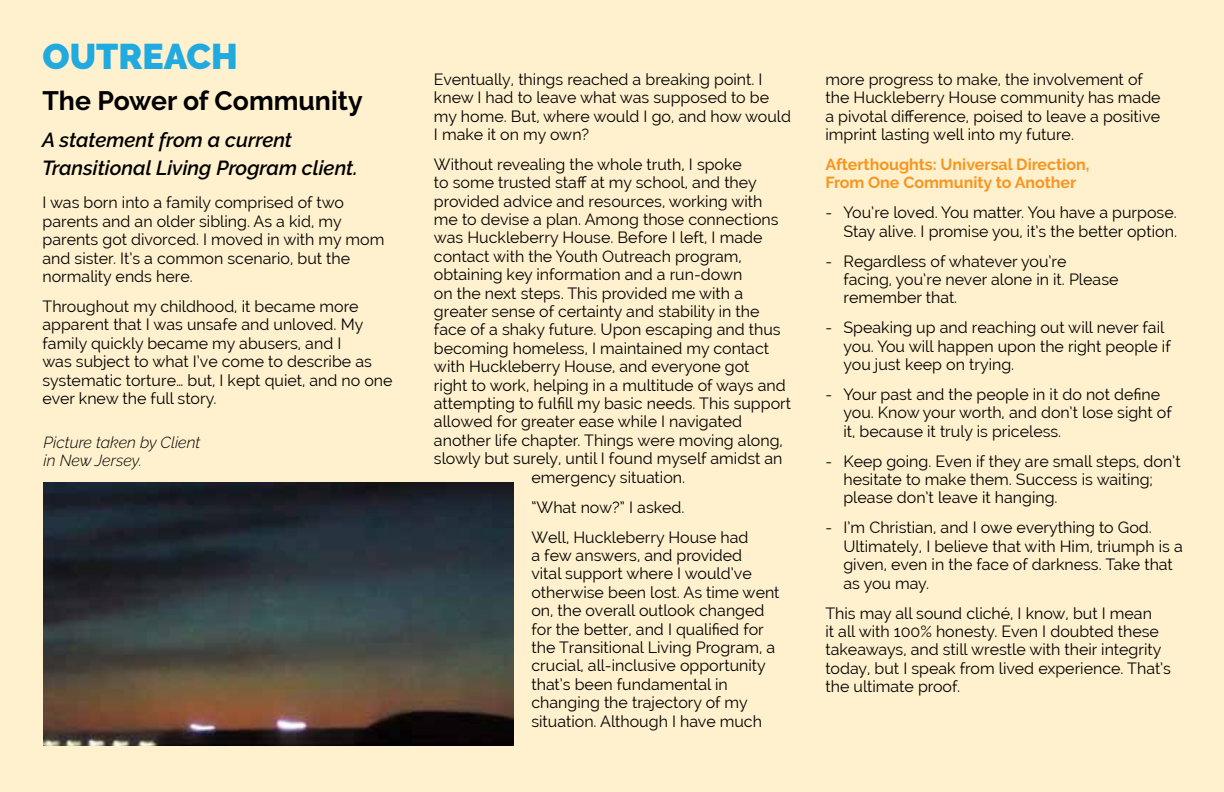
<style>
.page{position:relative;width:1224px;height:792px;background:#fff1cd}
.page>*{position:absolute;margin:0;border:0;box-sizing:border-box;transform-origin:0 0}
.t1{font:900 35.6px "Raleway";color:#21aae0}
.t2{font:700 26.6px "Raleway";color:#000}
.t3{font:italic 600 20.2px/27.4px "Raleway";color:#000}
.t4{font:16px/18.4px "Raleway";color:#000}
.t5{font:700 16px/18.4px "Raleway";color:#f89520}
.t6{font:italic 300 16px/18.4px "Raleway";color:#000}
</style>
<div class="page">
<img style="left:44px;top:483px;width:469px;height:263px">
<h1 class="t1" style="left:43px;top:36px;width:197px">OUTREACH</h1>
<h2 class="t2" style="left:43px;top:85px;width:322px">The Power of Community</h2>
<p class="t3" style="left:42px;top:127px;width:317px">A statement from a current<br>Transitional Living Program client.</p>
<p class="t4" style="left:43px;top:194px;width:343px">I was born into a family comprised of two parents and an older sibling. As a kid, my parents got divorced. I moved in with my mom and sister. It’s a common scenario, but the normality ends here.</p>
<p class="t4" style="left:43px;top:297px;width:352px">Throughout my childhood, it became more apparent that I was unsafe and unloved. My family quickly became my abusers, and I<br>was subject to what I’ve come to describe as systematic torture… but, I kept quiet, and no one ever knew the full story.</p>
<p class="t6" style="left:44px;top:433px;width:158px">Picture taken by Client in New Jersey.</p>
<p class="t4" style="left:434px;top:70px;width:359px">Eventually, things reached a breaking point. I knew I had to leave what was supposed to be my home. But, where would I go, and how would I make it on my own?</p>
<p class="t4" style="left:434px;top:155px;width:310px">Without revealing the whole truth, I spoke</p>
<p class="t4" style="left:434px;top:173px;width:324px">to some trusted staff at my school, and they</p>
<p class="t4" style="left:434px;top:192px;width:330px">provided advice and resources, working with</p>
<p class="t4" style="left:434px;top:210px;width:346px">me to devise a plan. Among those connections</p>
<p class="t4" style="left:434px;top:229px;width:330px">was Huckleberry House. Before I left, I made</p>
<p class="t4" style="left:434px;top:247px;width:309px">contact with the Youth Outreach program,</p>
<p class="t4" style="left:434px;top:265px;width:310px">obtaining key information and a run-down</p>
<p class="t4" style="left:434px;top:284px;width:311px">on the next steps. This provided me with a</p>
<p class="t4" style="left:434px;top:302px;width:327px">greater sense of certainty and stability in the</p>
<p class="t4" style="left:434px;top:321px;width:348px">face of a shaky future. Upon escaping and thus</p>
<p class="t4" style="left:434px;top:339px;width:337px">becoming homeless, I maintained my contact</p>
<p class="t4" style="left:434px;top:357px;width:317px">with Huckleberry House, and everyone got</p>
<p class="t4" style="left:434px;top:376px;width:353px">right to work, helping in a multitude of ways and</p>
<p class="t4" style="left:434px;top:394px;width:359px">attempting to fulfill my basic needs. This support</p>
<p class="t4" style="left:434px;top:413px;width:310px">allowed for greater ease while I navigated</p>
<p class="t4" style="left:434px;top:431px;width:350px">another life chapter. Things were moving along,</p>
<p class="t4" style="left:434px;top:449px;width:350px">slowly but surely, until I found myself amidst an</p>
<p class="t4" style="left:531px;top:468px;width:155px">emergency situation.</p>
<p class="t4" style="left:531px;top:492px;width:219px;line-height:30px">“What now?” I asked.<br>Well, Huckleberry House had</p>
<p class="t4" style="left:531px;top:546px;width:250px">a few answers, and provided<br>vital support where I would’ve otherwise been lost. As time went on, the overall outlook changed for the better, and I qualified for the Transitional Living Program, a crucial, all-inclusive opportunity that’s been fundamental in changing the trajectory of my situation. Although I have much</p>
<p class="t4" style="left:825px;top:70px;width:337px">more progress to make, the involvement of the Huckleberry House community has made a pivotal difference, poised to leave a positive imprint lasting well into my future.</p>
<p class="t5" style="left:825px;top:155px;width:265px">Afterthoughts: Universal Direction,<br>From One Community to Another</p>
<p class="t4" style="left:825px;top:203px;width:353px;text-align:right">- You’re loved. You matter. You have a purpose.<br>Stay alive. I promise you, it’s the better option.</p>
<p class="t4" style="left:843px;top:252px;width:277px;text-indent:-18px">- Regardless of whatever you’re facing, you’re never alone in it. Please remember that.</p>
<p class="t4" style="left:843px;top:318px;width:329px;text-indent:-18px">- Speaking up and reaching out will never fail you. You will happen upon the right people if you just keep on trying.</p>
<p class="t4" style="left:843px;top:385px;width:330px;text-indent:-18px">- Your past and the people in it do not define you. Know your worth, and don’t lose sight of it, because it truly is priceless.</p>
<p class="t4" style="left:843px;top:452px;width:339px;text-indent:-18px">- Keep going. Even if they are small steps, don’t hesitate to make them. Success is waiting; please don’t leave it hanging.</p>
<p class="t4" style="left:843px;top:519px;width:341px;text-indent:-18px">- I’m Christian, and I owe everything to God.<br>Ultimately, I believe that with Him, triumph is a given, even in the face of darkness. Take that as you may.</p>
<p class="t4" style="left:825px;top:604px;width:347px">This may all sound cliché, I know, but I mean<br>it all with 100% honesty. Even I doubted these takeaways, and still wrestle with their integrity today, but I speak from lived experience. That’s the ultimate proof.</p>
</div>
